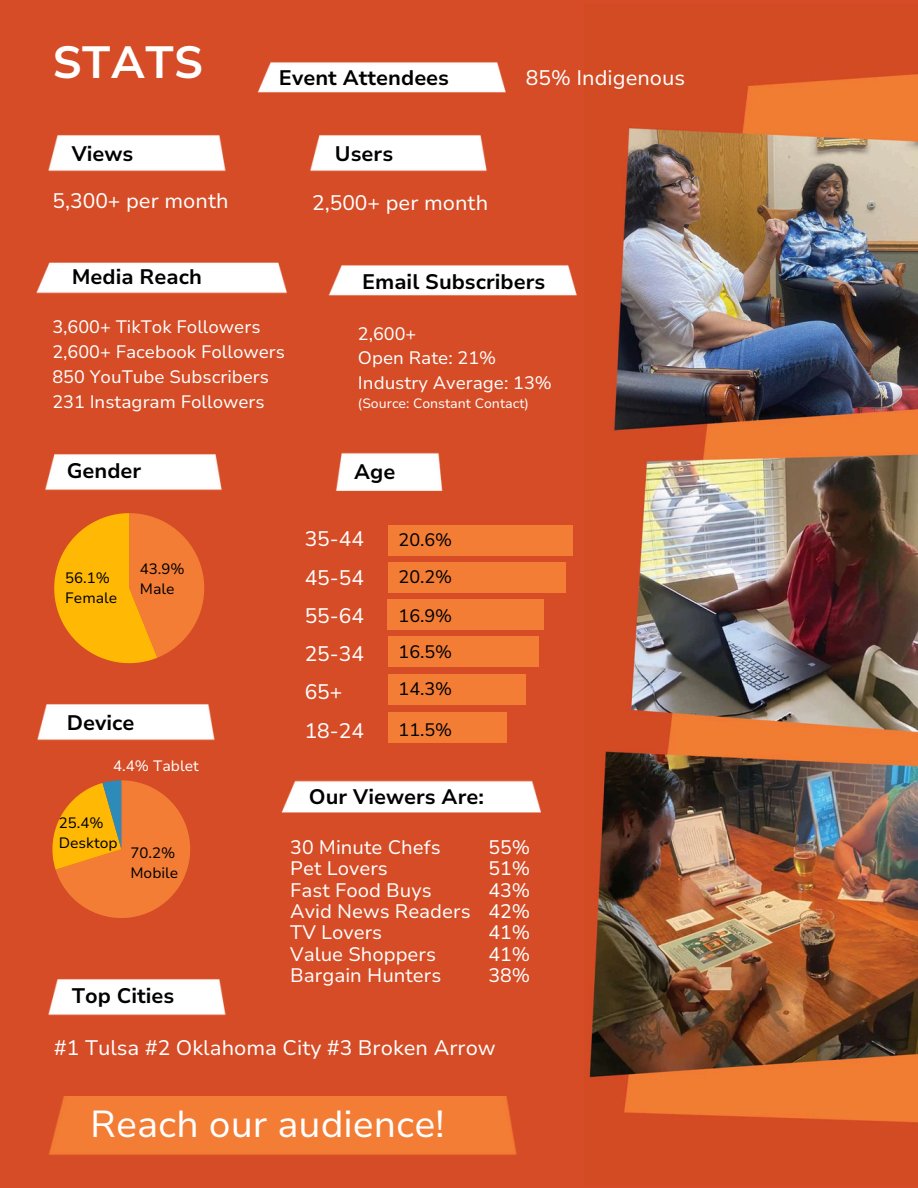
<style>
.page{position:relative;width:918px;height:1188px;background:#d54c26}
.page>*{position:absolute;margin:0;border:0;box-sizing:border-box;transform-origin:0 0}
.t1{font:700 45px "Nunito Sans 10 pt";color:#fff}
.t2{font:37.5px "Nunito Sans 10 pt";color:#fff}
.t3{font:21px/38.2px "Nunito Sans 10 pt";color:#fff}
.t4{font:700 21px "Nunito Sans 10 pt";color:#000}
.t5{font:19.5px/21.3px "Nunito Sans 10 pt";color:#fff}
.t6{font:18px/24.8px "Nunito Sans 10 pt";color:#fff}
.t7{font:18px "Nunito Sans 10 pt";color:#000}
.t8{font:15px/20.2px "Nunito Sans 10 pt";color:#000}
.t9{font:15px "Nunito Sans 10 pt";color:#fff}
.t10{font:13.5px "Nunito Sans 10 pt";color:#fff}
</style>
<div class="page">
<img style="left:48px;top:135px;width:178px;height:37px">
<img style="left:310px;top:135px;width:177px;height:37px">
<div style="left:388px;top:525px;width:184px;height:30px;background:#f47d36"></div>
<div style="left:388px;top:563px;width:178px;height:30px;background:#f47d36"></div>
<div style="left:388px;top:600px;width:156px;height:30px;background:#f47d36"></div>
<div style="left:388px;top:636px;width:150px;height:30px;background:#f47d36"></div>
<div style="left:388px;top:674px;width:138px;height:30px;background:#f47d36"></div>
<div style="left:388px;top:712px;width:118px;height:31px;background:#f47d36"></div>
<svg style="left:54px;top:517px;width:150px;height:146px"></svg>
<svg style="left:52px;top:780px;width:138px;height:138px"></svg>
<img style="left:589px;top:73px;width:329px;height:1050px">
<img style="left:36px;top:262px;width:251px;height:32px">
<img style="left:328px;top:265px;width:249px;height:31px">
<img style="left:45px;top:454px;width:177px;height:63px">
<img style="left:335px;top:452px;width:108px;height:39px">
<img style="left:37px;top:704px;width:178px;height:37px">
<img style="left:48px;top:979px;width:178px;height:37px">
<img style="left:281px;top:780px;width:260px;height:33px">
<img style="left:49px;top:1097px;width:616px;height:58px">
<img style="left:257px;top:62px;width:249px;height:31px">
<h3 class="t1" style="left:52px;top:33px;width:152px">STATS</h3>
<p class="t4" style="left:279px;top:64px;width:172px">Event Attendees</p>
<h2 class="t3" style="left:526px;top:59px;width:161px">85% Indigenous</h2>
<h3 class="t4" style="left:72px;top:140px;width:63px">Views</h3>
<h5 class="t4" style="left:335px;top:140px;width:60px">Users</h5>
<p class="t3" style="left:52px;top:181px;width:178px">5,300+ per month</p>
<p class="t3" style="left:312px;top:184px;width:178px">2,500+ per month</p>
<p class="t4" style="left:72px;top:263px;width:132px">Media Reach</p>
<p class="t4" style="left:362px;top:267px;width:185px">Email Subscribers</p>
<p class="t6" style="left:52px;top:315px;width:234px">3,600+ TikTok Followers<br>2,600+ Facebook Followers<br>850 YouTube Subscribers<br>231 Instagram Followers</p>
<h4 class="t6" style="left:358px;top:321px;width:60px">2,600+</h4>
<h5 class="t6" style="left:358px;top:346px;width:140px">Open Rate: 21%</h5>
<h5 class="t6" style="left:358px;top:371px;width:195px">Industry Average: 13%</h5>
<h5 class="t10" style="left:358px;top:395px;width:172px">(Source: Constant Contact)</h5>
<h3 class="t4" style="left:67px;top:456px;width:76px">Gender</h3>
<p class="t4" style="left:354px;top:458px;width:43px">Age</p>
<h3 class="t8" style="left:65px;top:567px;width:46px">56.1%</h3>
<p class="t8" style="left:65px;top:588px;width:53px">Female</p>
<p class="t8" style="left:140px;top:559px;width:46px">43.9%<br>Male</p>
<h3 class="t4" style="left:67px;top:709px;width:69px">Device</h3>
<p class="t9" style="left:113px;top:756px;width:87px">4.4% Tablet</p>
<h4 class="t8" style="left:59px;top:813px;width:60px">25.4%<br>Desktop</h4>
<p class="t8" style="left:130px;top:843px;width:46px">70.2%</p>
<h4 class="t8" style="left:130px;top:863px;width:49px">Mobile</h4>
<p class="t3" style="left:305px;top:520px;width:61px">35-44<br>45-54<br>55-64<br>25-34<br>65+<br>18-24</p>
<h5 class="t7" style="left:399px;top:528px;width:55px">20.6%</h5>
<h5 class="t7" style="left:399px;top:565px;width:55px">20.2%</h5>
<p class="t7" style="left:399px;top:603px;width:55px">16.9%</p>
<h3 class="t7" style="left:399px;top:640px;width:55px">16.5%</h3>
<p class="t7" style="left:399px;top:677px;width:55px">14.3%</p>
<p class="t7" style="left:399px;top:718px;width:55px">11.5%</p>
<h3 class="t4" style="left:309px;top:782px;width:177px">Our Viewers Are:</h3>
<p class="t5" style="left:290px;top:837px;width:182px">30 Minute Chefs<br>Pet Lovers<br>Fast Food Buys<br>Avid News Readers<br>TV Lovers<br>Value Shoppers<br>Bargain Hunters</p>
<h5 class="t5" style="left:489px;top:837px;width:43px;text-align:justify">55% 51% 43% 42% 41% 41% 38%</h5>
<p class="t4" style="left:72px;top:982px;width:104px">Top Cities</p>
<p class="t3" style="left:54px;top:1029px;width:443px">#1 Tulsa #2 Oklahoma City #3 Broken Arrow</p>
<p class="t2" style="left:90px;top:1099px;width:356px">Reach our audience!</p>
</div>
